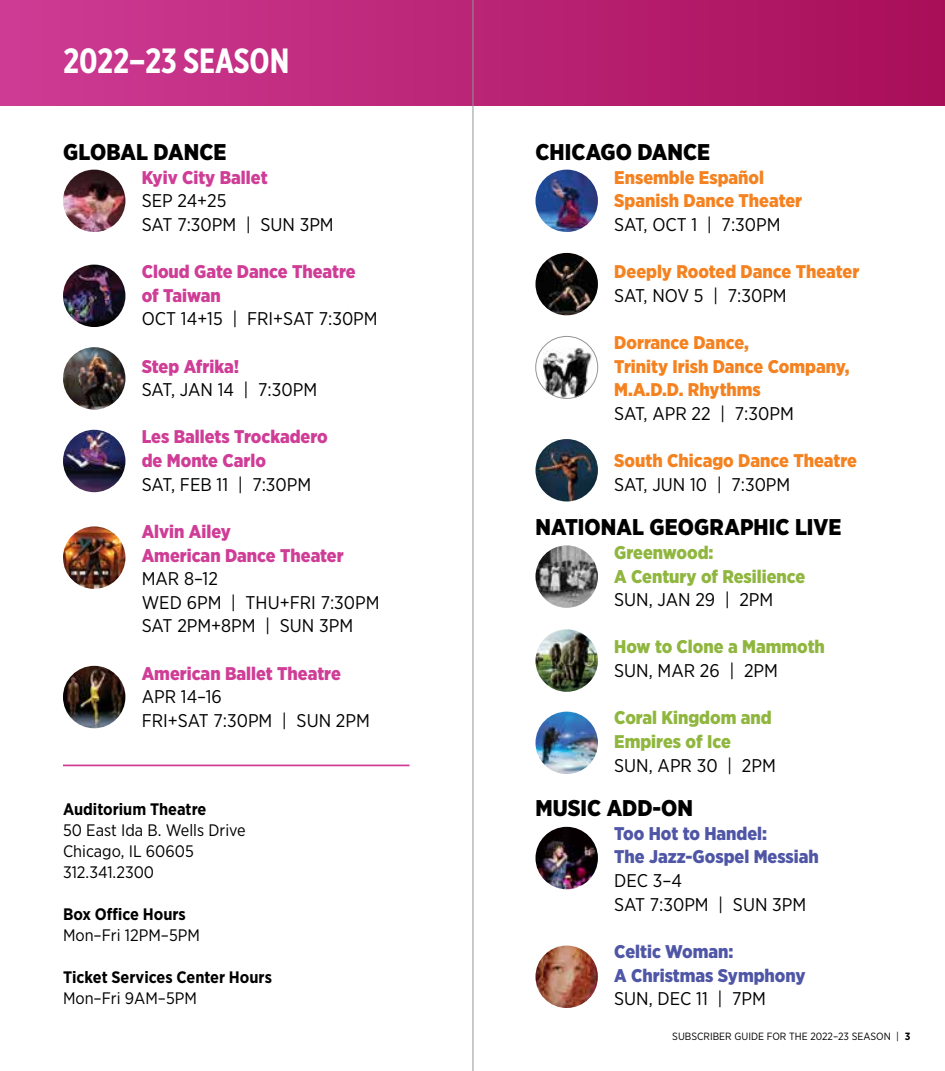
<style>
.page{position:relative;width:945px;height:1071px;background:#fff}
.page>*{position:absolute;margin:0;border:0;box-sizing:border-box;transform-origin:0 0}
.t1{font:700 35px "Gotham X Narrow";color:#fff}
.t2{font:900 22.75px "Gotham Narrow";letter-spacing:.005em;color:#000}
.t3{font:18.38px/23.6px "Gotham Narrow";color:#000}
.t4{font:900 18.38px/23.6px "Gotham Narrow";color:#cf3d96}
.t5{font:900 18.38px/23.6px "Gotham Narrow";color:#f58220}
.t6{font:900 18.38px/23.6px "Gotham Narrow";color:#8fb63e}
.t7{font:900 18.38px/23.6px "Gotham Narrow";color:#4f56a6}
.t8{font:16.62px/21px "Gotham Narrow";color:#000}
.t9{font:700 16.62px "Gotham Narrow";color:#000}
.t10{font:10.5px "Gotham Narrow";color:#000}
.s1{font-weight:700}
</style>
<div class="page">
<div style="left:0;top:0;width:945px;height:105px;background:linear-gradient(to right,#ce3c94,#a80e59)"></div>
<img style="left:63px;top:170px;width:62px;height:62px">
<img style="left:536px;top:170px;width:62px;height:62px">
<img style="left:63px;top:526px;width:62px;height:63px;border-radius:31px">
<img style="left:536px;top:545px;width:62px;height:63px;border-radius:31px">
<img style="left:63px;top:265px;width:62px;height:62px;border-radius:31px">
<img style="left:536px;top:253px;width:62px;height:62px;border-radius:31px">
<img style="left:63px;top:666px;width:62px;height:62px;border-radius:31px">
<img style="left:536px;top:629px;width:62px;height:63px;border-radius:31px">
<img style="left:536px;top:827px;width:62px;height:62px;border-radius:31px">
<img style="left:536px;top:712px;width:62px;height:62px;border-radius:31px">
<img style="left:536px;top:946px;width:62px;height:62px;border-radius:31px">
<img style="left:63px;top:347px;width:62px;height:63px;border-radius:31px">
<img style="left:536px;top:348px;width:62px;height:51px">
<div style="left:536px;top:336px;width:62px;height:63px;border:1px solid #939598;border-radius:50%"></div>
<img style="left:63px;top:430px;width:62px;height:62px;border-radius:31px">
<img style="left:536px;top:439px;width:62px;height:62px;border-radius:31px">
<hr style="left:63px;top:765px;width:347px;height:1px;background:#cf3d96">
<hr style="left:473px;top:0;width:1px;height:1071px;background:#939598">
<h1 class="t1" style="left:63px;top:39px;width:228px">2022–23 SEASON</h1>
<p class="t2" style="left:63px;top:137px;width:165px">GLOBAL DANCE</p>
<p class="t4" style="left:142px;top:165px;width:127px">Kyiv City Ballet</p>
<p class="t3" style="left:142px;top:189px;width:194px">SEP 24+25<br>SAT 7:30PM | SUN 3PM</p>
<p class="t4" style="left:142px;top:260px;width:215px">Cloud Gate Dance Theatre of Taiwan</p>
<p class="t3" style="left:142px;top:307px;width:237px">OCT 14+15 | FRI+SAT 7:30PM</p>
<p class="t4" style="left:142px;top:354px;width:99px">Step Afrika!</p>
<p class="t3" style="left:142px;top:378px;width:177px">SAT, JAN 14 | 7:30PM</p>
<p class="t4" style="left:142px;top:425px;width:188px">Les Ballets Trockadero de Monte Carlo</p>
<p class="t3" style="left:142px;top:472px;width:171px">SAT, FEB 11 | 7:30PM</p>
<p class="t4" style="left:142px;top:519px;width:203px">Alvin Ailey<br>American Dance Theater</p>
<p class="t3" style="left:142px;top:567px;width:239px">MAR 8–12<br>WED 6PM | THU+FRI 7:30PM<br>SAT 2PM+8PM | SUN 3PM</p>
<p class="t4" style="left:142px;top:661px;width:201px">American Ballet Theatre</p>
<p class="t3" style="left:142px;top:685px;width:230px">APR 14–16<br>FRI+SAT 7:30PM | SUN 2PM</p>
<p class="t9" style="left:63px;top:798px;width:145px">Auditorium Theatre</p>
<p class="t8" style="left:63px;top:819px;width:184px">50 East Ida B. Wells Drive<br>Chicago, IL 60605<br>312.341.2300</p>
<p class="t9" style="left:63px;top:903px;width:124px">Box Office Hours</p>
<p class="t8" style="left:63px;top:924px;width:138px">Mon–Fri 12PM–5PM</p>
<p class="t9" style="left:63px;top:966px;width:211px">Ticket Services Center Hours</p>
<p class="t8" style="left:63px;top:987px;width:135px">Mon–Fri 9AM–5PM</p>
<p class="t2" style="left:536px;top:137px;width:176px">CHICAGO DANCE</p>
<p class="t5" style="left:614px;top:165px;width:189px">Ensemble Español<br>Spanish Dance Theater</p>
<p class="t3" style="left:614px;top:212px;width:168px">SAT, OCT 1 | 7:30PM</p>
<p class="t5" style="left:614px;top:260px;width:247px">Deeply Rooted Dance Theater</p>
<p class="t3" style="left:614px;top:283px;width:174px">SAT, NOV 5 | 7:30PM</p>
<p class="t5" style="left:614px;top:330px;width:237px">Dorrance Dance,<br>Trinity Irish Dance Company,<br>M.A.D.D. Rhythms</p>
<p class="t3" style="left:614px;top:401px;width:181px">SAT, APR 22 | 7:30PM</p>
<p class="t5" style="left:614px;top:449px;width:244px">South Chicago Dance Theatre</p>
<p class="t3" style="left:614px;top:472px;width:178px">SAT, JUN 10 | 7:30PM</p>
<p class="t2" style="left:536px;top:512px;width:307px">NATIONAL GEOGRAPHIC LIVE</p>
<p class="t6" style="left:614px;top:540px;width:193px">Greenwood:<br>A Century of Resilience</p>
<p class="t3" style="left:614px;top:588px;width:161px">SUN, JAN 29 | 2PM</p>
<p class="t6" style="left:614px;top:635px;width:212px">How to Clone a Mammoth</p>
<p class="t3" style="left:614px;top:658px;width:165px">SUN, MAR 26 | 2PM</p>
<p class="t6" style="left:614px;top:706px;width:159px">Coral Kingdom and<br>Empires of Ice</p>
<p class="t3" style="left:614px;top:753px;width:163px">SUN, APR 30 | 2PM</p>
<p class="t2" style="left:536px;top:793px;width:159px">MUSIC ADD-ON</p>
<p class="t7" style="left:614px;top:821px;width:206px">Too Hot to Handel:<br>The Jazz-Gospel Messiah</p>
<p class="t3" style="left:614px;top:868px;width:194px">DEC 3–4<br>SAT 7:30PM | SUN 3PM</p>
<p class="t7" style="left:614px;top:939px;width:193px">Celtic Woman:<br>A Christmas Symphony</p>
<p class="t3" style="left:614px;top:987px;width:153px">SUN, DEC 11 | 7PM</p>
<p class="t10" style="left:672px;top:1030px;width:240px">SUBSCRIBER GUIDE FOR THE 2022–23 SEASON | <span class="s1">3</span></p>
</div>
